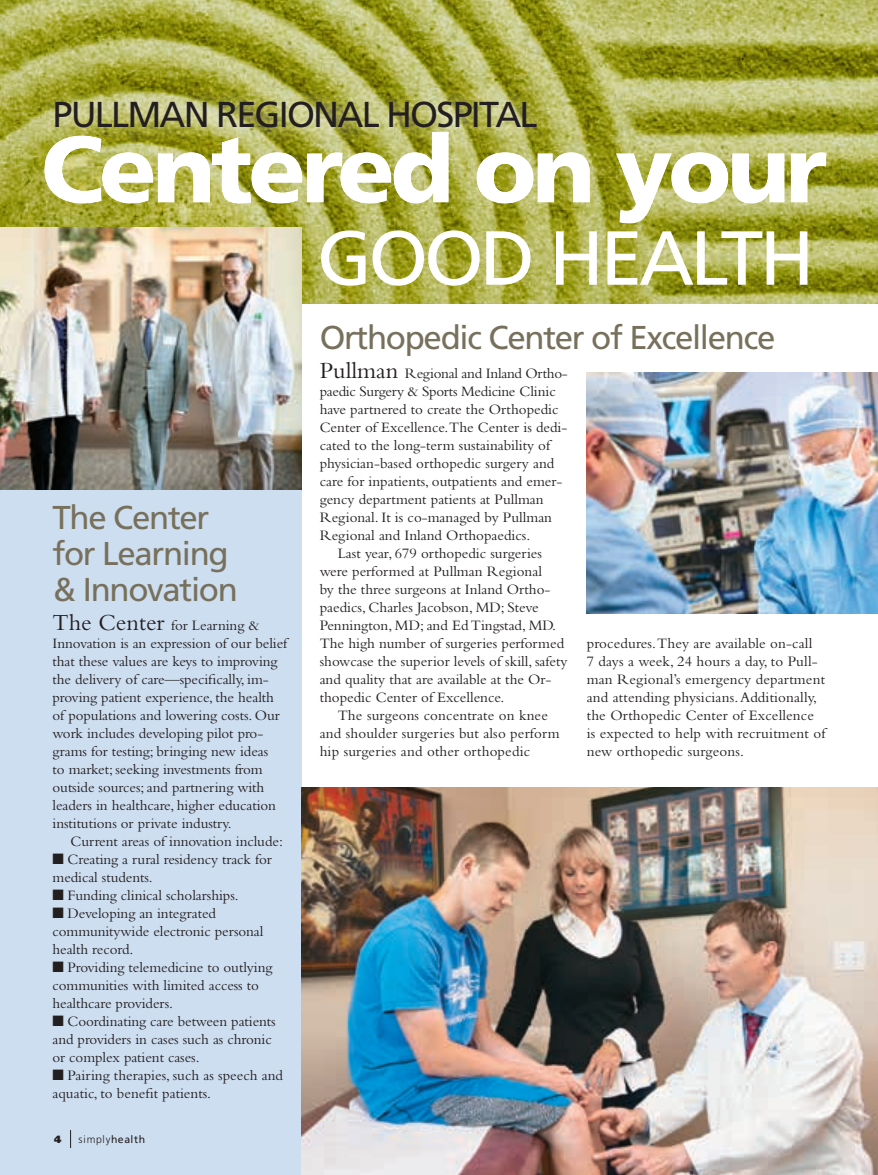
<style>
.page{position:relative;width:878px;height:1175px;background:#fff}
.page>*{position:absolute;margin:0;border:0;box-sizing:border-box;transform-origin:0 0}
.t1{font:900 94.65px "Frutiger LT Std";letter-spacing:-.05em;color:#fff}
.t2{font:76.5px "Frutiger LT Std";letter-spacing:-.05em;color:#fff}
.t3{font:36px "Frutiger LT Std";letter-spacing:-.05em;color:#231f20}
.t4{font:33px/36px "Frutiger LT Std";letter-spacing:-.04em;color:#77705c}
.t5{font:15px/18px "Bembo Std";color:#231f20}
.t6{font:15px "Bembo Std";letter-spacing:-.02em;color:#231f20}
.t7{font:300 10.5px "Frutiger LT Std";letter-spacing:.08em;color:#231f20}
.t8{font:900 10.5px "Frutiger LT Std";color:#231f20}
.s1{font-size:24px}
.s2{font-weight:400}
</style>
<div class="page">
<div style="left:0;top:403px;width:302px;height:771px;background:#cedef1"></div>
<svg style="left:70px;top:1130px;width:1px;height:18px"></svg>
<img style="left:586px;top:373px;width:292px;height:240px">
<img style="left:302px;top:787px;width:576px;height:387px">
<svg style="left:0;top:0;width:878px;height:303px;background:#a9aa46"></svg>
<img style="left:0;top:228px;width:302px;height:261px">
<div style="left:25px;top:111px;width:853px;height:117px;background:#231f20;opacity:.45"></div>
<div style="left:38px;top:85px;width:513px;height:59px;background:#fff;opacity:.75"></div>
<h3 class="t3" style="left:52px;top:94px;width:486px">PULLMAN REGIONAL HOSPITAL</h3>
<h1 class="t1" style="left:40px;top:112px;width:788px">Centered on your</h1>
<h3 class="t4" style="left:52px;top:500px;width:187px">The Center for Learning &amp; Innovation</h3>
<p class="t5" style="left:52px;top:616px;width:236px"><span class="s1">The Center</span> for Learning &amp; Innovation is an expression of our belief that these values are keys to improving the delivery of care—specifically, im&shy;proving patient experience, the health of populations and lowering costs. Our work includes developing pilot pro&shy;grams for testing; bringing new ideas<br>to market; seeking investments from outside sources; and partnering with leaders in healthcare, higher education institutions or private industry.</p>
<p class="t5" style="left:70px;top:832px;width:214px">Current areas of innovation include:</p>
<p class="t5" style="left:52px;top:850px;width:221px">■ Creating a rural residency track for medical students.</p>
<p class="t5" style="left:52px;top:886px;width:188px">■ Funding clinical scholarships.</p>
<p class="t5" style="left:52px;top:904px;width:212px">■ Developing an integrated communitywide electronic personal health record.</p>
<p class="t5" style="left:52px;top:958px;width:221px">■ Providing telemedicine to outlying communities with limited access to healthcare providers.</p>
<p class="t5" style="left:52px;top:1012px;width:225px">■ Coordinating care between patients and providers in cases such as chronic or complex patient cases.</p>
<p class="t5" style="left:52px;top:1066px;width:232px">■ Pairing therapies, such as speech and aquatic, to benefit patients.</p>
<p class="t8" style="left:54px;top:1132px;width:9px">4</p>
<p class="t7" style="left:79px;top:1133px;width:68px">simply<span class="s2">health</span></p>
<h2 class="t2" style="left:317px;top:213px;width:499px">GOOD HEALTH</h2>
<h3 class="t4" style="left:320px;top:320px;width:457px">Orthopedic Center of Excellence</h3>
<p class="t6" style="left:320px;top:365px;width:249px"><span class="s1">Pullman</span> Regional and Inland Ortho-</p>
<p class="t6" style="left:319px;top:383px;width:238px">paedic Surgery &amp; Sports Medicine Clinic</p>
<p class="t5" style="left:319px;top:400px;width:240px">have partnered to create the Orthopedic</p>
<p class="t5" style="left:319px;top:418px;width:249px">Center of Excellence.The Center is dedi-</p>
<p class="t5" style="left:319px;top:436px;width:232px">cated to the long-term sustainability of</p>
<p class="t5" style="left:319px;top:454px;width:236px">physician-based orthopedic surgery and</p>
<p class="t5" style="left:319px;top:472px;width:244px">care for inpatients, outpatients and emer-</p>
<p class="t5" style="left:319px;top:490px;width:225px">gency department patients at Pullman</p>
<p class="t5" style="left:319px;top:508px;width:234px">Regional. It is co-managed by Pullman</p>
<p class="t5" style="left:319px;top:526px;width:212px">Regional and Inland Orthopaedics.</p>
<p class="t5" style="left:337px;top:544px;width:206px">Last year, 679 orthopedic surgeries</p>
<p class="t5" style="left:319px;top:562px;width:224px">were performed at Pullman Regional</p>
<p class="t5" style="left:319px;top:580px;width:232px">by the three surgeons at Inland Ortho-</p>
<p class="t5" style="left:319px;top:598px;width:220px">paedics, Charles Jacobson, MD; Steve</p>
<p class="t5" style="left:319px;top:616px;width:238px">Pennington, MD; and Ed Tingstad, MD.</p>
<p class="t5" style="left:319px;top:634px;width:246px">The high number of surgeries performed</p>
<p class="t5" style="left:319px;top:652px;width:249px">showcase the superior levels of skill, safety</p>
<p class="t5" style="left:319px;top:670px;width:233px">and quality that are available at the Or-</p>
<p class="t5" style="left:319px;top:688px;width:186px">thopedic Center of Excellence.</p>
<p class="t5" style="left:337px;top:706px;width:212px">The surgeons concentrate on knee</p>
<p class="t5" style="left:319px;top:724px;width:241px">and shoulder surgeries but also perform</p>
<p class="t5" style="left:319px;top:742px;width:212px">hip surgeries and other orthopedic</p>
<p class="t5" style="left:586px;top:634px;width:240px">procedures. They are available on-call<br>7 days a week, 24 hours a day, to Pull&shy;man Regional’s emergency department and attending physicians. Additionally, the Orthopedic Center of Excellence is expected to help with recruitment of new orthopedic surgeons.</p>
</div>
